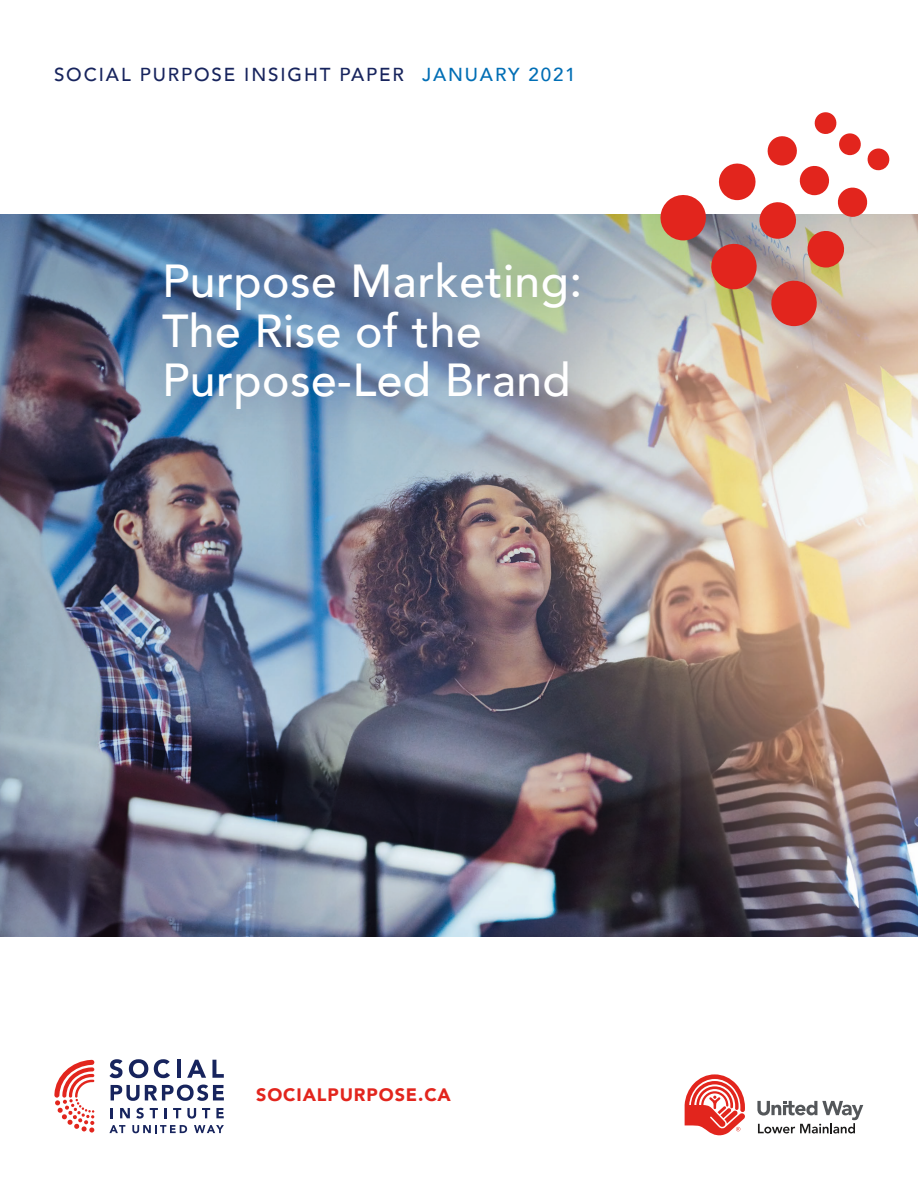
<style>
.page{position:relative;width:918px;height:1188px;background:#fff}
.page>*{position:absolute;margin:0;border:0;box-sizing:border-box;transform-origin:0 0}
.t1{font:500 46.2px/49.5px "Avenir";letter-spacing:.01em;color:#fff}
.t2{font:500 18.75px "Avenir";letter-spacing:.1em;color:#17245d}
.t3{font:500 18.75px "Avenir";letter-spacing:.1em;color:#006eb5}
.t4{font:900 18px "Avenir";letter-spacing:.05em;color:#e2251d}
</style>
<div class="page">
<svg style="left:109px;top:1059px;width:14px;height:19px"></svg>
<svg style="left:129px;top:1059px;width:19px;height:19px"></svg>
<svg style="left:154px;top:1059px;width:16px;height:19px"></svg>
<hr style="left:177px;top:1060px;width:4px;height:18px;background:#17245d">
<svg style="left:187px;top:1060px;width:19px;height:18px"></svg>
<svg style="left:212px;top:1060px;width:12px;height:18px"></svg>
<svg style="left:111px;top:1085px;width:113px;height:16px"></svg>
<svg style="left:111px;top:1108px;width:2px;height:10px"></svg>
<svg style="left:120px;top:1108px;width:10px;height:10px"></svg>
<svg style="left:136px;top:1108px;width:8px;height:11px"></svg>
<svg style="left:150px;top:1108px;width:8px;height:10px"></svg>
<svg style="left:164px;top:1108px;width:3px;height:10px"></svg>
<svg style="left:173px;top:1108px;width:8px;height:10px"></svg>
<svg style="left:187px;top:1108px;width:9px;height:11px"></svg>
<svg style="left:202px;top:1108px;width:8px;height:10px"></svg>
<svg style="left:216px;top:1108px;width:8px;height:10px"></svg>
<svg style="left:109px;top:1125px;width:16px;height:8px"></svg>
<svg style="left:132px;top:1125px;width:55px;height:8px"></svg>
<svg style="left:194px;top:1125px;width:30px;height:8px"></svg>
<svg style="left:54px;top:1060px;width:40px;height:73px"></svg>
<svg style="left:685px;top:1074px;width:60px;height:61px"></svg>
<svg style="left:757px;top:1101px;width:106px;height:32px"></svg>
<img style="left:0;top:214px;width:918px;height:723px">
<svg style="left:658px;top:112px;width:233px;height:214px"></svg>
<div style="left:110px;top:217px;width:492px;height:220px;background:#17245d;opacity:.5"></div>
<p class="t2" style="left:54px;top:58px;width:351px">SOCIAL PURPOSE INSIGHT PAPER</p>
<p class="t3" style="left:422px;top:58px;width:155px">JANUARY 2021</p>
<p class="t1" style="left:162px;top:254px;width:422px">Purpose Marketing:<br>The Rise of the<br>Purpose-Led Brand</p>
<p class="t4" style="left:256px;top:1079px;width:196px">SOCIALPURPOSE.CA</p>
</div>
